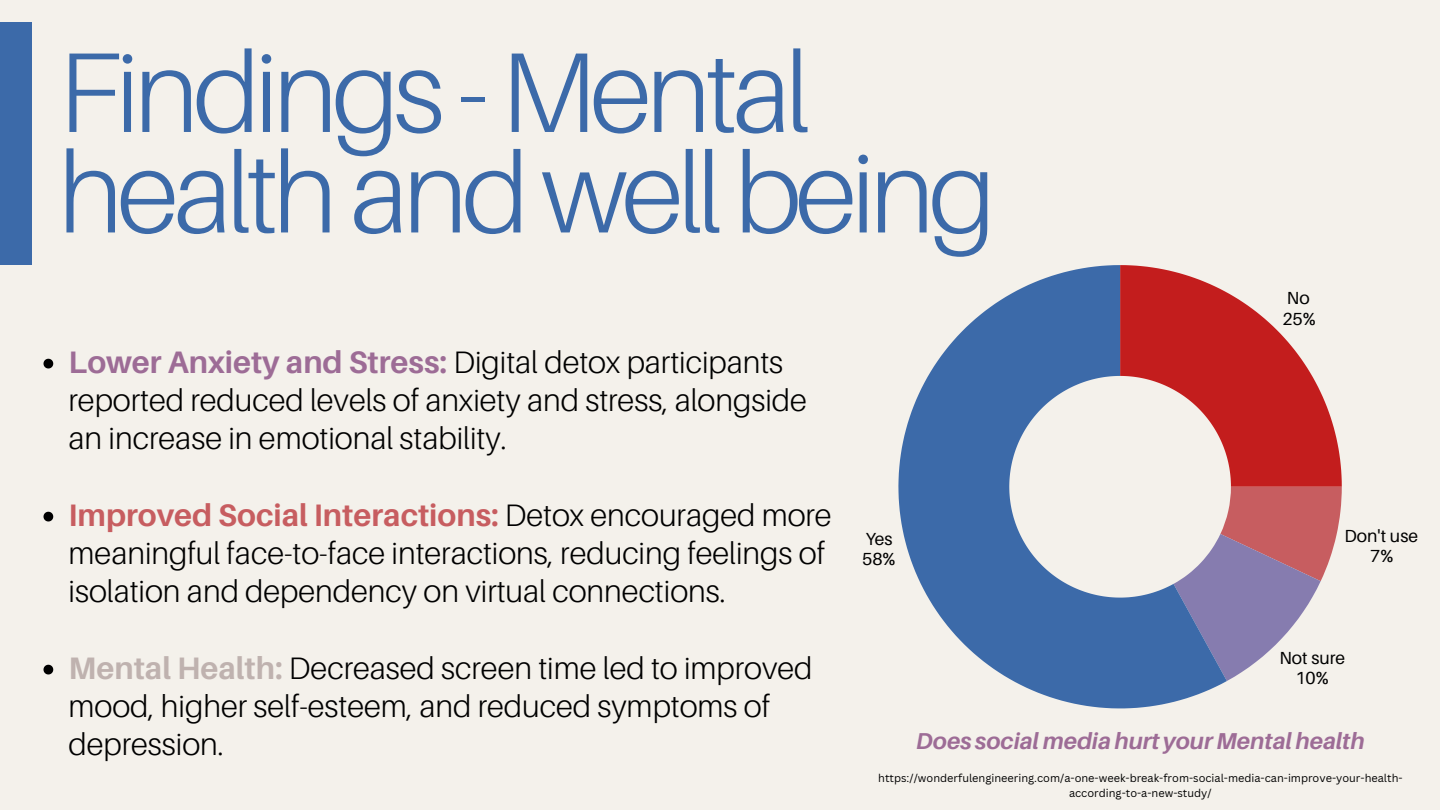
<style>
.page{position:relative;width:1440px;height:810px;background:#f4f1eb}
.page>*{position:absolute;margin:0;border:0;box-sizing:border-box;transform-origin:0 0}
.t1{font:300 113.6px/100.5px "Aileron";letter-spacing:-.05em;color:#3c6aa9}
.t2{font:300 31.1px/38.2px "Aileron";color:#000}
.t3{font:italic 700 23px "Aileron";color:#9d6c96}
.t4{font:17.5px/20.7px "Aileron";color:#000}
.t5{font:11px/15px "Canva Sans";color:#000;text-align:center}
.s1{font-weight:700;color:#9d6c96}
.s2{font-weight:700;color:#c75d60}
.s3{font-weight:700;color:#bfb2af}
</style>
<div class="page">
<div style="left:0;top:22px;width:32px;height:243px;background:#3c6aa9"></div>
<svg style="left:44px;top:359px;width:9px;height:9px"></svg>
<svg style="left:44px;top:512px;width:9px;height:9px"></svg>
<svg style="left:44px;top:665px;width:9px;height:9px"></svg>
<svg style="left:1227px;top:292px;width:115px;height:195px;fill:#c31d1d"></svg>
<svg style="left:1227px;top:487px;width:115px;height:194px"></svg>
<svg style="left:898px;top:265px;width:329px;height:443px"></svg>
<h1 class="t1" style="left:58px;top:40px;width:939px">Findings - Mental health and well being</h1>
<p class="t2" style="left:69px;top:342px;width:740px"><span class="s1">Lower Anxiety and Stress:</span> Digital detox participants reported reduced levels of anxiety and stress, alongside an increase in emotional stability.</p>
<p class="t2" style="left:69px;top:495px;width:765px"><span class="s2">Improved Social Interactions:</span> Detox encouraged more meaningful face-to-face interactions, reducing feelings of isolation and dependency on virtual connections.</p>
<p class="t4" style="left:862px;top:528px;width:35px">Yes<br>58%</p>
<p class="t4" style="left:1282px;top:287px;width:35px">No<br>25%</p>
<p class="t4" style="left:1345px;top:525px;width:75px;text-align:center">Don't use<br>7%</p>
<p class="t2" style="left:69px;top:648px;width:745px"><span class="s3">Mental Health:</span> Decreased screen time led to improved mood, higher self-esteem, and reduced symptoms of depression.</p>
<p class="t4" style="left:1279px;top:647px;width:67px;text-align:center">Not sure<br>10%</p>
<h3 class="t3" style="left:916px;top:726px;width:450px">Does social media hurt your Mental health</h3>
<p class="t5" style="left:878px;top:771px;width:526px">https://wonderfulengineering.com/a-one-week-break-from-social-media-can-improve-your-health&shy;according-to-a-new-study/</p>
</div>
